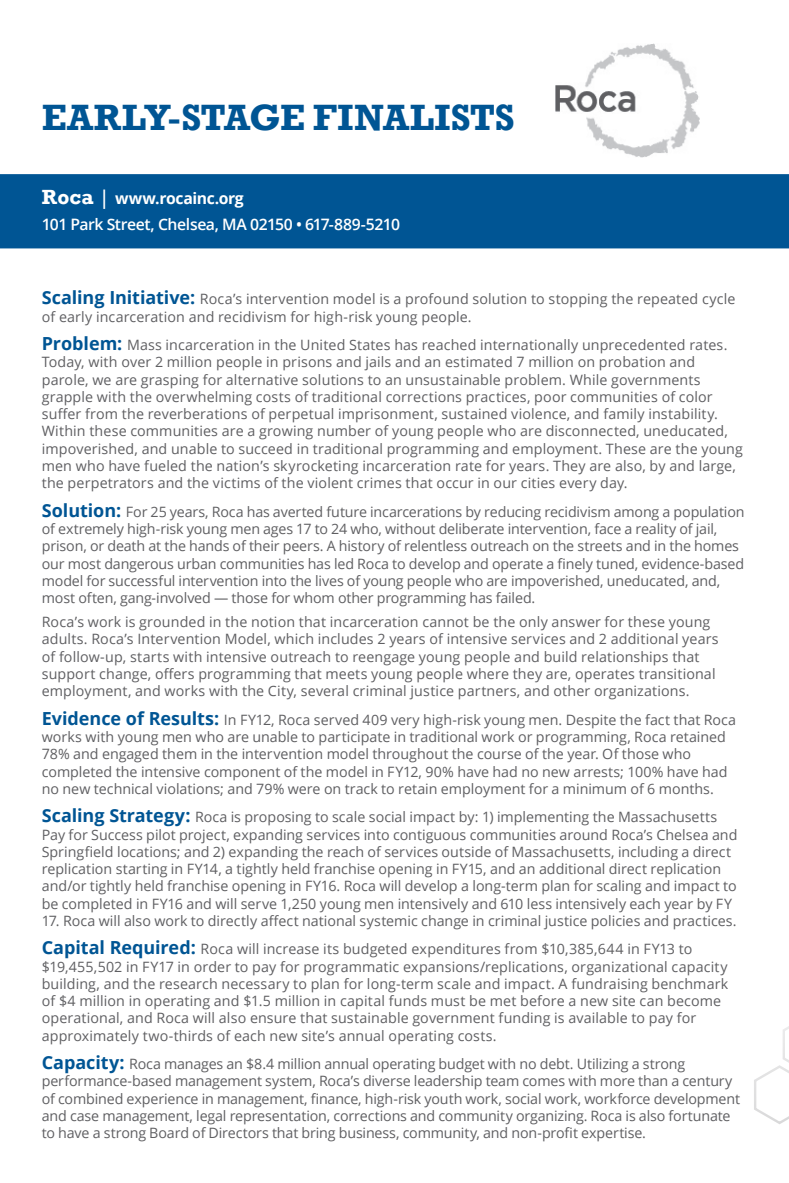
<style>
.page{position:relative;width:789px;height:1183px;background:#fff}
.page>*{position:absolute;margin:0;border:0;box-sizing:border-box;transform-origin:0 0}
.t1{font:700 37.5px "Rockwell";color:#005594}
.t2{font:600 15.75px "Open Sans";letter-spacing:-.03em;color:#fff}
.t3{font:700 15.75px "Open Sans";letter-spacing:-.025em;color:#fff}
.t4{font:14.25px/17.2px "Open Sans";letter-spacing:.005em;color:#5f5f62}
.s1{font-family:"Rockwell";font-size:21px}
.s2{font-family:"Rockwell";font-weight:400;font-size:21px}
.s3{font-weight:700;font-size:18px;color:#005594}
</style>
<div class="page">
<svg style="left:754px;top:1027px;width:34px;height:97px"></svg>
<svg style="left:0;top:116px;width:788px;height:133px;fill:#005594"></svg>
<img style="left:554px;top:44px;width:144px;height:113px">
<p class="t1" style="left:42px;top:95px;width:474px">EARLY-STAGE FINALISTS</p>
<p class="t3" style="left:42px;top:187px;width:203px"><span class="s1">Roca</span> <span class="s2">|</span> www.rocainc.org</p>
<p class="t2" style="left:42px;top:214px;width:359px">101 Park Street, Chelsea, MA 02150 • 617-889-5210</p>
<p class="t4" style="left:42px;top:290px;width:694px"><span class="s3">Scaling Initiative:</span> Roca’s intervention model is a profound solution to stopping the repeated cycle of early incarceration and recidivism for high-risk young people.</p>
<p class="t4" style="left:42px;top:336px;width:702px"><span class="s3">Problem:</span> Mass incarceration in the United States has reached internationally unprecedented rates.<br>Today, with over 2 million people in prisons and jails and an estimated 7 million on probation and parole, we are grasping for alternative solutions to an unsustainable problem. While governments grapple with the overwhelming costs of traditional corrections practices, poor communities of color suffer from the reverberations of perpetual imprisonment, sustained violence, and family instability.<br>Within these communities are a growing number of young people who are disconnected, uneducated, impoverished, and unable to succeed in traditional programming and employment. These are the young men who have fueled the nation’s skyrocketing incarceration rate for years. They are also, by and large, the perpetrators and the victims of the violent crimes that occur in our cities every day.</p>
<p class="t4" style="left:42px;top:502px;width:703px"><span class="s3">Solution:</span> For 25 years, Roca has averted future incarcerations by reducing recidivism among a population of extremely high-risk young men ages 17 to 24 who, without deliberate intervention, face a reality of jail, prison, or death at the hands of their peers. A history of relentless outreach on the streets and in the homes our most dangerous urban communities has led Roca to develop and operate a finely tuned, evidence-based model for successful intervention into the lives of young people who are impoverished, uneducated, and, most often, gang-involved — those for whom other programming has failed.</p>
<p class="t4" style="left:42px;top:612px;width:678px">Roca’s work is grounded in the notion that incarceration cannot be the only answer for these young adults. Roca’s Intervention Model, which includes 2 years of intensive services and 2 additional years of follow-up, starts with intensive outreach to reengage young people and build relationships that support change, offers programming that meets young people where they are, operates transitional employment, and works with the City, several criminal justice partners, and other organizations.</p>
<p class="t4" style="left:42px;top:710px;width:695px"><span class="s3">Evidence of Results:</span> In FY12, Roca served 409 very high-risk young men. Despite the fact that Roca works with young men who are unable to participate in traditional work or programming, Roca retained 78% and engaged them in the intervention model throughout the course of the year. Of those who completed the intensive component of the model in FY12, 90% have had no new arrests; 100% have had no new technical violations; and 79% were on track to retain employment for a minimum of 6 months.</p>
<p class="t4" style="left:42px;top:807px;width:696px"><span class="s3">Scaling Strategy:</span> Roca is proposing to scale social impact by: 1) implementing the Massachusetts Pay for Success pilot project, expanding services into contiguous communities around Roca’s Chelsea and Springfield locations; and 2) expanding the reach of services outside of Massachusetts, including a direct replication starting in FY14, a tightly held franchise opening in FY15, and an additional direct replication and/or tightly held franchise opening in FY16. Roca will develop a long-term plan for scaling and impact to be completed in FY16 and will serve 1,250 young men intensively and 610 less intensively each year by FY</p>
<p class="t4" style="left:42px;top:911px;width:695px">17. Roca will also work to directly affect national systemic change in criminal justice policies and practices.</p>
<p class="t4" style="left:42px;top:939px;width:687px"><span class="s3">Capital Required:</span> Roca will increase its budgeted expenditures from $10,385,644 in FY13 to $19,455,502 in FY17 in order to pay for programmatic expansions/replications, organizational capacity building, and the research necessary to plan for long-term scale and impact. A fundraising benchmark of $4 million in operating and $1.5 million in capital funds must be met before a new site can become operational, and Roca will also ensure that sustainable government funding is available to pay for approximately two-thirds of each new site’s annual operating costs.</p>
<p class="t4" style="left:42px;top:1054px;width:699px"><span class="s3">Capacity:</span> Roca manages an $8.4 million annual operating budget with no debt. Utilizing a strong performance-based management system, Roca’s diverse leadership team comes with more than a century of combined experience in management, finance, high-risk youth work, social work, workforce development and case management, legal representation, corrections and community organizing. Roca is also fortunate to have a strong Board of Directors that bring business, community, and non-profit expertise.</p>
</div>
